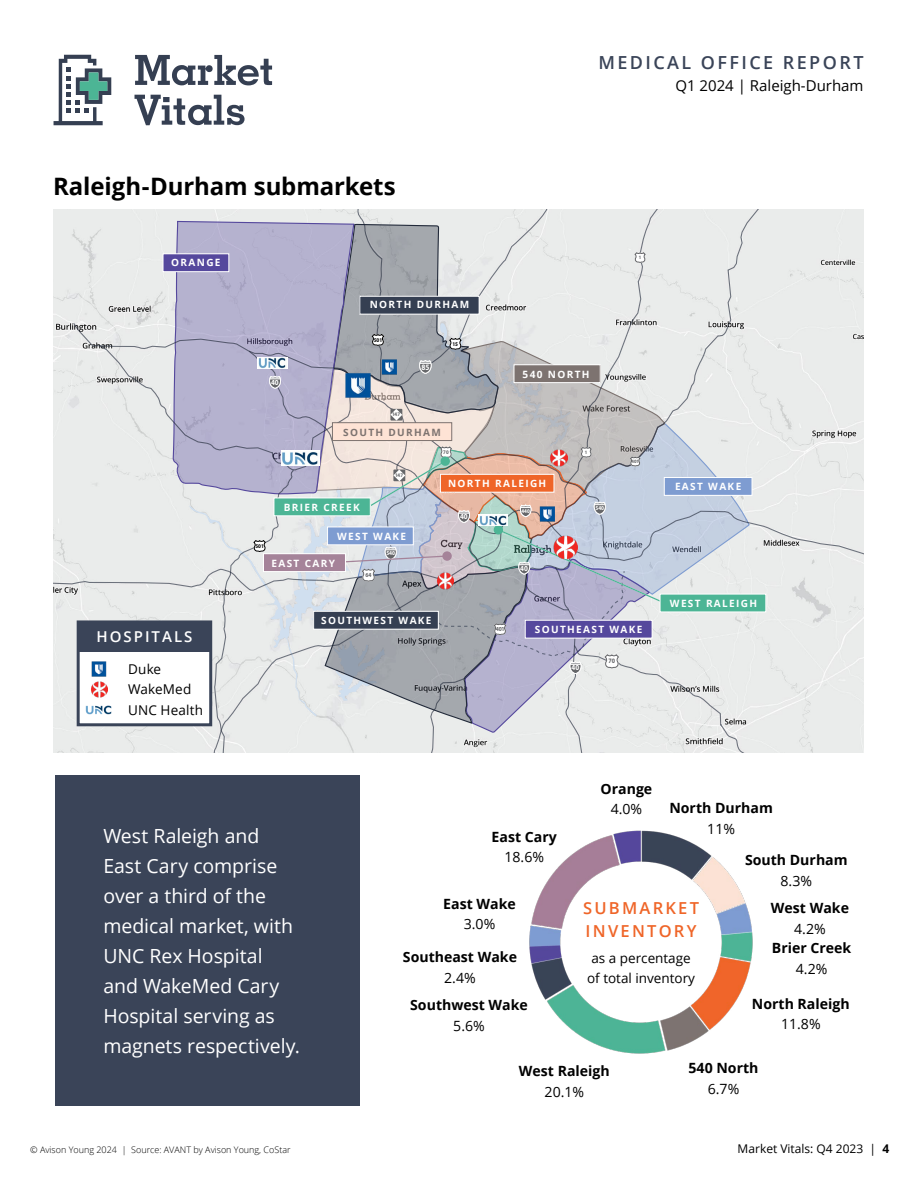
<style>
.page{position:relative;width:918px;height:1188px;background:#fff}
.page>*{position:absolute;margin:0;border:0;box-sizing:border-box;transform-origin:0 0}
.t1{font:700 24px "Open Sans";letter-spacing:-.005em;color:#000}
.t2{font:19.5px/30px "Open Sans";letter-spacing:-.005em;color:#fff}
.t3{font:600 18px "Open Sans";letter-spacing:.135em;color:#3a4458}
.t4{font:600 16.5px/22.5px "Open Sans";letter-spacing:.135em;color:#ef6528}
.t5{font:15px "Open Sans";color:#000}
.t6{font:600 15px "Open Sans";letter-spacing:.135em;color:#fff}
.t7{font:700 14.1px "Open Sans";color:#000}
.t8{font:14.1px "Open Sans";color:#000}
.t9{font:13.5px/19.5px "Open Sans";color:#000;text-align:center}
.t10{font:12px "Open Sans";color:#000}
.t11{font:700 10.05px "Open Sans";letter-spacing:.135em;color:#fff}
.t12{font:700 10.05px "Open Sans";letter-spacing:.135em;color:#7d7370}
.t13{font:300 9px "Open Sans";color:#000}
.t14{font:700 8.25px "Myriad Pro";color:#fff;scale:.88 1}
.t15{font:700 7.65px "Myriad Pro";color:#fff;scale:.9 1}
.t16{font:700 6.75px "Myriad Pro";color:#656669;scale:.88 1}
.t17{font:700 6.15px "Myriad Pro";color:#656669;scale:.91 1}
.t18{font:700 6.15px "Myriad Pro";color:#656669;scale:.89 1}
.t19{font:700 6px "Myriad Pro";color:#fff;scale:.89 1}
.t20{font:700 5.7px "Myriad Pro";color:#000;scale:.91 1}
.t21{font:700 5.7px "Myriad Pro";color:#fff;scale:.89 1}
.t22{font:700 5.55px "Myriad Pro";color:#000;scale:.91 1}
.t23{font:700 5.55px "Myriad Pro";color:#656669;scale:.88 1}
.t24{font:700 5.4px "Myriad Pro";letter-spacing:-.05em;color:#656669;scale:.91 1}
.t25{font:700 5.1px "Myriad Pro";color:#656669;scale:.91 1}
.t26{font:700 4.95px "Myriad Pro";color:#656669;scale:.91 1}
.s1{font-weight:700}
</style>
<div class="page">
<svg style="left:135px;top:55px;width:137px;height:70px"></svg>
<svg style="left:54px;top:55px;width:57px;height:70px"></svg>
<svg style="left:54px;top:210px;width:810px;height:542px;background:#d3d4d9"></svg>
<div style="left:274px;top:498px;width:96px;height:18px;background:#4cb595"></div>
<div style="left:274px;top:498px;width:97px;height:18px;border:1px solid #fff"></div>
<div style="left:660px;top:594px;width:106px;height:18px;background:#4cb595"></div>
<div style="left:514px;top:365px;width:86px;height:18px;background:#7d7370"></div>
<div style="left:514px;top:364px;width:87px;height:19px;border:1px solid #fff"></div>
<div style="left:440px;top:474px;width:114px;height:18px;background:#ef6528"></div>
<div style="left:440px;top:474px;width:114px;height:19px;border:1px solid #fff"></div>
<div style="left:664px;top:478px;width:88px;height:17px;background:#7e9cd1"></div>
<div style="left:664px;top:477px;width:88px;height:19px;border:1px solid #fff"></div>
<div style="left:525px;top:620px;width:127px;height:18px;background:#55489d"></div>
<div style="left:525px;top:620px;width:127px;height:18px;border:1px solid #fff"></div>
<div style="left:314px;top:611px;width:124px;height:18px;background:#353f52"></div>
<div style="left:313px;top:611px;width:126px;height:18px;border:1px solid #fff"></div>
<div style="left:332px;top:423px;width:120px;height:18px;background:#fee3d5"></div>
<div style="left:332px;top:422px;width:120px;height:19px;border:1px solid #7d7370"></div>
<div style="left:328px;top:527px;width:85px;height:18px;background:#7e9cd1"></div>
<div style="left:327px;top:527px;width:87px;height:18px;border:1px solid #fff"></div>
<div style="left:263px;top:554px;width:82px;height:18px;background:#a58399"></div>
<div style="left:263px;top:553px;width:83px;height:19px;border:1px solid #fff"></div>
<img style="left:529px;top:830px;width:224px;height:224px">
<div style="left:55px;top:775px;width:305px;height:331px;background:#3a4458"></div>
<div style="left:77px;top:620px;width:135px;height:106px;background:#fff;border:3px solid #3a4458"></div>
<img style="left:91px;top:661px;width:15px;height:16px">
<img style="left:85px;top:705px;width:27px;height:9px">
<img style="left:91px;top:681px;width:16px;height:17px">
<div style="left:78px;top:622px;width:133px;height:29px;background:#3a4458"></div>
<img style="left:345px;top:373px;width:26px;height:26px">
<img style="left:381px;top:359px;width:15px;height:16px">
<img style="left:539px;top:507px;width:16px;height:15px">
<img style="left:552px;top:536px;width:25px;height:24px">
<img style="left:550px;top:449px;width:17px;height:17px">
<img style="left:436px;top:572px;width:18px;height:17px">
<div style="left:281px;top:450px;width:38px;height:16px;background:#fff"></div>
<img style="left:282px;top:452px;width:36px;height:13px">
<div style="left:258px;top:357px;width:29px;height:12px;background:#fff"></div>
<img style="left:258px;top:358px;width:28px;height:11px">
<div style="left:478px;top:514px;width:30px;height:12px;background:#fff"></div>
<img style="left:479px;top:515px;width:28px;height:11px">
<p class="t1" style="left:53px;top:169px;width:344px">Raleigh-Durham submarkets</p>
<p class="t11" style="left:171px;top:255px;width:51px">ORANGE</p>
<p class="t15" style="left:271px;top:377px;width:10px">40</p>
<p class="t11" style="left:370px;top:297px;width:101px">NORTH DURHAM</p>
<p class="t20" style="left:374px;top:336px;width:11px">501</p>
<p class="t14" style="left:421px;top:362px;width:11px">85</p>
<p class="t22" style="left:452px;top:340px;width:8px">15</p>
<p class="t24" style="left:392px;top:411px;width:10px">147</p>
<p class="t12" style="left:343px;top:425px;width:99px">SOUTH DURHAM</p>
<p class="t24" style="left:395px;top:472px;width:10px">147</p>
<p class="t23" style="left:443px;top:449px;width:8px">70</p>
<p class="t3" style="left:598px;top:50px;width:267px">MEDICAL OFFICE REPORT</p>
<p class="t5" style="left:675px;top:75px;width:190px">Q1 2024 | Raleigh-Durham</p>
<p class="t26" style="left:639px;top:254px;width:4px">1</p>
<p class="t11" style="left:523px;top:367px;width:68px">540 NORTH</p>
<p class="t26" style="left:585px;top:449px;width:4px">1</p>
<p class="t25" style="left:632px;top:458px;width:9px">401</p>
<p class="t6" style="left:96px;top:627px;width:98px">HOSPITALS</p>
<p class="t9" style="left:128px;top:659px;width:34px">Duke</p>
<p class="t9" style="left:128px;top:679px;width:76px;line-height:20.5px;text-align:left">WakeMed<br>UNC Health</p>
<p class="t20" style="left:255px;top:542px;width:11px">501</p>
<p class="t11" style="left:284px;top:500px;width:78px">BRIER CREEK</p>
<p class="t11" style="left:337px;top:530px;width:71px">WEST WAKE</p>
<p class="t11" style="left:271px;top:556px;width:65px">EAST CARY</p>
<p class="t18" style="left:365px;top:571px;width:8px">64</p>
<p class="t19" style="left:386px;top:549px;width:11px">540</p>
<p class="t11" style="left:321px;top:613px;width:112px">SOUTHWEST WAKE</p>
<p class="t11" style="left:448px;top:476px;width:100px">NORTH RALEIGH</p>
<p class="t11" style="left:675px;top:480px;width:68px">EAST WAKE</p>
<p class="t15" style="left:460px;top:512px;width:10px">40</p>
<p class="t21" style="left:521px;top:507px;width:11px">440</p>
<p class="t15" style="left:520px;top:563px;width:10px">40</p>
<p class="t19" style="left:595px;top:504px;width:11px">540</p>
<p class="t17" style="left:496px;top:625px;width:11px">401</p>
<p class="t11" style="left:535px;top:622px;width:109px">SOUTHEAST WAKE</p>
<p class="t15" style="left:572px;top:663px;width:10px">40</p>
<p class="t16" style="left:608px;top:657px;width:9px">70</p>
<p class="t11" style="left:670px;top:596px;width:89px">WEST RALEIGH</p>
<p class="t2" style="left:103px;top:820px;width:198px">West Raleigh and<br>East Cary comprise over a third of the medical market, with<br>UNC Rex Hospital and WakeMed Cary<br>Hospital serving as magnets respectively.</p>
<p class="t7" style="left:601px;top:779px;width:53px">Orange</p>
<p class="t8" style="left:611px;top:800px;width:33px">4.0%</p>
<p class="t7" style="left:669px;top:798px;width:105px">North Durham</p>
<p class="t8" style="left:707px;top:819px;width:29px">11%</p>
<p class="t7" style="left:492px;top:827px;width:67px">East Cary</p>
<p class="t8" style="left:504px;top:848px;width:41px">18.6%</p>
<p class="t7" style="left:443px;top:893px;width:74px">East Wake</p>
<p class="t8" style="left:464px;top:914px;width:33px">3.0%</p>
<p class="t7" style="left:403px;top:947px;width:116px">Southeast Wake</p>
<p class="t8" style="left:444px;top:968px;width:33px">2.4%</p>
<p class="t7" style="left:410px;top:995px;width:119px">Southwest Wake</p>
<p class="t8" style="left:453px;top:1016px;width:33px">5.6%</p>
<p class="t7" style="left:519px;top:1061px;width:92px">West Raleigh</p>
<p class="t8" style="left:545px;top:1082px;width:41px">20.1%</p>
<p class="t7" style="left:745px;top:850px;width:104px">South Durham</p>
<p class="t8" style="left:781px;top:871px;width:33px">8.3%</p>
<p class="t7" style="left:771px;top:898px;width:80px">West Wake</p>
<p class="t8" style="left:794px;top:919px;width:33px">4.2%</p>
<p class="t7" style="left:772px;top:938px;width:81px">Brier Creek</p>
<p class="t8" style="left:796px;top:959px;width:33px">4.2%</p>
<p class="t4" style="left:583px;top:897px;width:117px">SUBMARKET<br>INVENTORY</p>
<p class="t9" style="left:587px;top:948px;width:109px">as a percentage of total inventory</p>
<p class="t7" style="left:752px;top:993px;width:99px">North Raleigh</p>
<p class="t8" style="left:781px;top:1014px;width:41px">11.8%</p>
<p class="t7" style="left:689px;top:1058px;width:71px">540 North</p>
<p class="t8" style="left:708px;top:1079px;width:33px">6.7%</p>
<p class="t13" style="left:30px;top:1144px;width:262px">© Avison Young 2024 | Source: AVANT by Avison Young, CoStar</p>
<p class="t10" style="left:738px;top:1141px;width:153px">Market Vitals: Q4 2023 | <span class="s1">4</span></p>
</div>
